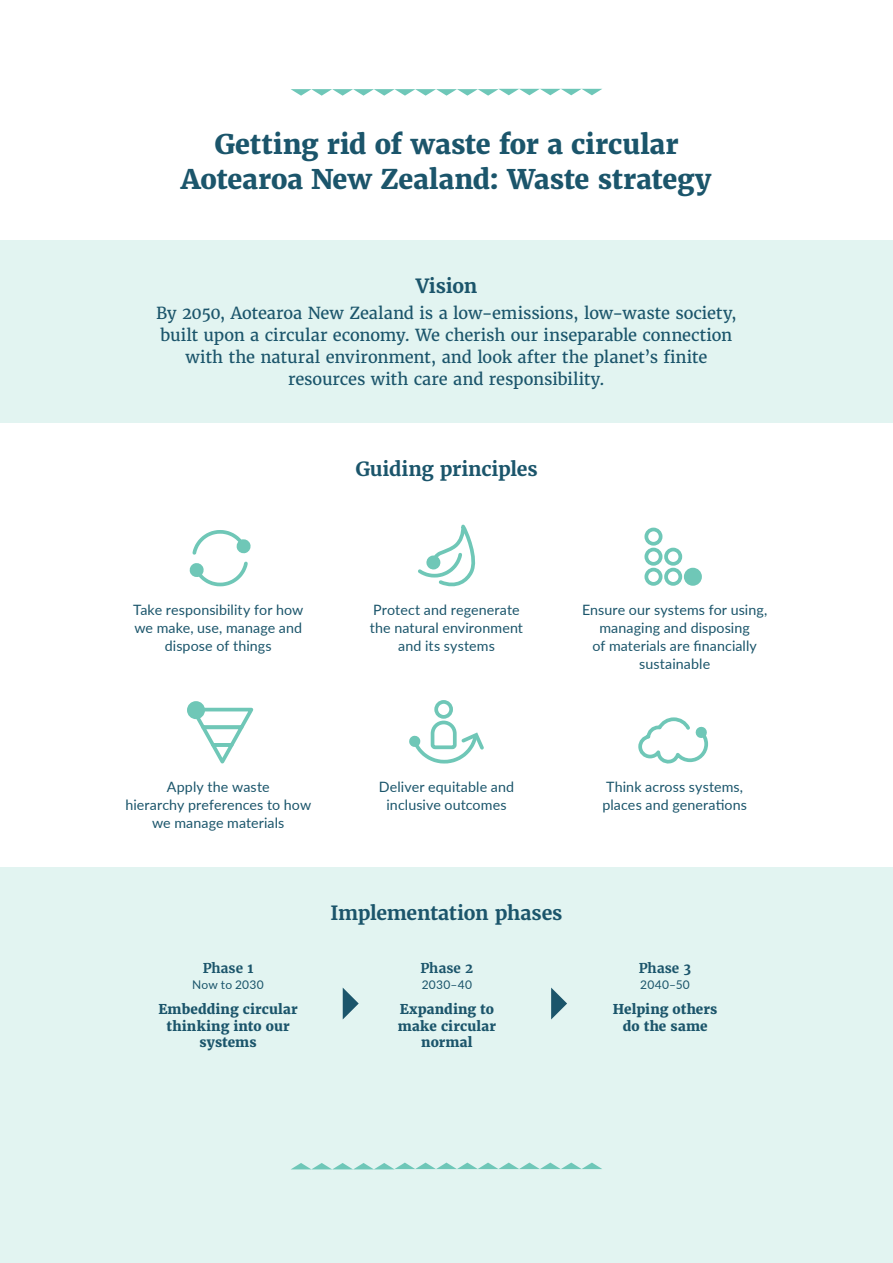
<style>
.page{position:relative;width:893px;height:1263px;background:#fff}
.page>*{position:absolute;margin:0;border:0;box-sizing:border-box;transform-origin:0 0}
.Heading_1{font:800 27px/34.5px "Merriweather";letter-spacing:-.005em;color:#1b556b;text-align:center}
.Vision_heading{font:700 19.5px "Merriweather";letter-spacing:-.015em;color:#1b556b}
.Vision_intro{font:16.5px/21.8px "Merriweather";letter-spacing:-.005em;color:#1b556b;text-align:center}
.Visoin_body{font:14.25px/18px "Lato";letter-spacing:.005em;color:#1b556b;text-align:center}
.Heading_2{font:800 13.5px/16.5px "Merriweather";letter-spacing:.01em;color:#1b556b;text-align:center}
.Phase_heading{font:700 13.5px "Merriweather";letter-spacing:.005em;color:#1b556b}
.Body{font:12px "Lato";letter-spacing:.02em;color:#1b556b}
</style>
<div class="page">
<div style="left:0;top:240px;width:893px;height:183px;background:#e2f4f1"></div>
<div style="left:0;top:867px;width:893px;height:396px;background:#e2f4f1"></div>
<svg style="left:190px;top:530px;width:61px;height:56px"></svg>
<svg style="left:418px;top:525px;width:57px;height:61px"></svg>
<svg style="left:426px;top:555px;width:15px;height:15px"></svg>
<div style="left:644px;top:568px;width:18px;height:18px;border:4px solid #6fc7b7;border-radius:50%"></div>
<div style="left:644px;top:548px;width:18px;height:18px;border:4px solid #6fc7b7;border-radius:50%"></div>
<div style="left:644px;top:528px;width:18px;height:18px;border:4px solid #6fc7b7;border-radius:50%"></div>
<div style="left:664px;top:568px;width:18px;height:18px;border:4px solid #6fc7b7;border-radius:50%"></div>
<div style="left:664px;top:548px;width:18px;height:18px;border:4px solid #6fc7b7;border-radius:50%"></div>
<div style="left:686px;top:570px;width:14px;height:14px;background:#6fc7b7;border-radius:50%"></div>
<div style="left:684px;top:568px;width:18px;height:18px;border:4px solid #6fc7b7;border-radius:50%"></div>
<svg style="left:291px;top:89px;width:311px;height:7px"></svg>
<svg style="left:291px;top:1162px;width:311px;height:7px"></svg>
<div style="left:187px;top:701px;width:18px;height:18px;border:4px solid #6fc7b7;border-radius:50%"></div>
<svg style="left:187px;top:706px;width:66px;height:57px"></svg>
<div style="left:434px;top:700px;width:19px;height:19px;border:4px solid #6fc7b7;border-radius:50%"></div>
<svg style="left:409px;top:720px;width:75px;height:43px"></svg>
<svg style="left:638px;top:717px;width:70px;height:46px"></svg>
<svg style="left:551px;top:987px;width:16px;height:32px"></svg>
<svg style="left:343px;top:988px;width:16px;height:31px"></svg>
<p class="Heading_1" style="left:181px;top:127px;width:532px">Getting rid of waste for a circular<br>Aotearoa New Zealand: Waste strategy</p>
<p class="Vision_heading" style="left:416px;top:274px;width:63px">Vision</p>
<p class="Vision_intro" style="left:156px;top:302px;width:582px">By 2050, Aotearoa New Zealand is a low-emissions, low-waste society, built upon a circular economy. We cherish our inseparable connection with the natural environment, and look after the planet’s finite resources with care and responsibility.</p>
<p class="Vision_heading" style="left:355px;top:456px;width:184px">Guiding principles</p>
<p class="Visoin_body" style="left:133px;top:600px;width:172px">Take responsibility for how we make, use, manage and dispose of things</p>
<p class="Visoin_body" style="left:370px;top:600px;width:155px">Protect and regenerate the natural environment and its systems</p>
<p class="Visoin_body" style="left:582px;top:600px;width:187px">Ensure our systems for using, managing and disposing<br>of materials are financially sustainable</p>
<p class="Visoin_body" style="left:125px;top:777px;width:187px">Apply the waste<br>hierarchy preferences to how we manage materials</p>
<p class="Visoin_body" style="left:379px;top:777px;width:137px">Deliver equitable and inclusive outcomes</p>
<p class="Visoin_body" style="left:602px;top:777px;width:146px;text-align:left">Think across systems, places and generations</p>
<p class="Phase_heading" style="left:203px;top:959px;width:52px">Phase 1</p>
<p class="Body" style="left:192px;top:976px;width:73px">Now to 2030</p>
<p class="Heading_2" style="left:158px;top:1001px;width:141px">Embedding circular thinking into our systems</p>
<p class="Vision_heading" style="left:330px;top:901px;width:233px">Implementation phases</p>
<p class="Phase_heading" style="left:420px;top:959px;width:54px">Phase 2</p>
<p class="Body" style="left:422px;top:976px;width:52px">2030–40</p>
<p class="Heading_2" style="left:398px;top:1001px;width:100px">Expanding to make circular normal</p>
<p class="Phase_heading" style="left:639px;top:959px;width:54px">Phase 3</p>
<p class="Body" style="left:640px;top:976px;width:51px">2040–50</p>
<p class="Heading_2" style="left:613px;top:1001px;width:106px">Helping others do the same</p>
</div>
